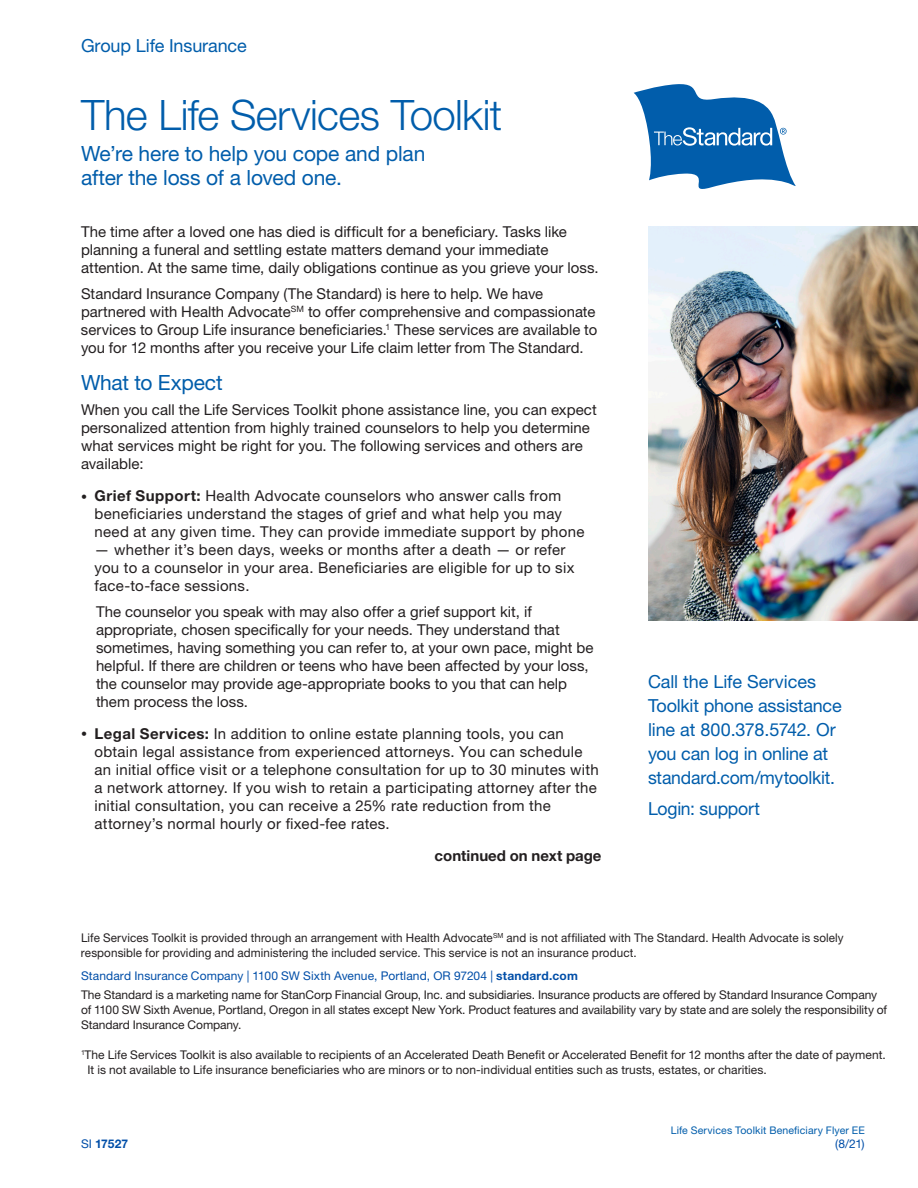
<style>
.page{position:relative;width:918px;height:1188px;background:#fff}
.page>*{position:absolute;margin:0;border:0;box-sizing:border-box;transform-origin:0 0}
.t1{font:300 42px "Helvetica Neue LT Std";letter-spacing:-.015em;color:#015dab}
.t2{font:21px/24px "Helvetica Neue LT Std";letter-spacing:-.01em;color:#015dab}
.t3{font:18px/24px "Helvetica Neue LT Std";letter-spacing:-.01em;color:#015dab}
.t4{font:15px/18px "Helvetica Neue LT Std";letter-spacing:.005em;color:#231f20}
.t5{font:700 15px "Helvetica Neue LT Std";color:#231f20}
.t6{font:12px/15px "Helvetica Neue LT Std";color:#231f20}
.t7{font:700 12px "Helvetica Neue LT Std";color:#004ea8}
.t8{font:12px "Helvetica Neue LT Std";color:#004ea8}
.t9{font:10.5px "Helvetica Neue LT Std";letter-spacing:.015em;color:#015dab}
.s1{font-weight:700;font-size:12px}
.s2{font-weight:700}
.s3{color:#004ea8}
.s4{font-weight:700;color:#004ea8}
.s5{font-weight:400}
</style>
<div class="page">
<img style="left:648px;top:226px;width:270px;height:395px">
<svg style="left:634px;top:84px;width:162px;height:105px"></svg>
<p class="t3" style="left:81px;top:33px;width:167px">Group Life Insurance</p>
<h1 class="t1" style="left:81px;top:90px;width:423px">The Life Services Toolkit</h1>
<h2 class="t2" style="left:81px;top:141px;width:346px">We’re here to help you cope and plan after the loss of a loved one.</h2>
<p class="t4" style="left:81px;top:223px;width:519px">The time after a loved one has died is difficult for a beneficiary. Tasks like planning a funeral and settling estate matters demand your immediate attention. At the same time, daily obligations continue as you grieve your loss.</p>
<p class="t4" style="left:81px;top:284px;width:518px">Standard Insurance Company (The Standard) is here to help. We have partnered with Health Advocate<sup>SM</sup> to offer comprehensive and compassionate services to Group Life insurance beneficiaries.<sup>1</sup> These services are available to you for 12 months after you receive your Life claim letter from The Standard.</p>
<h2 class="t2" style="left:81px;top:371px;width:143px">What to Expect</h2>
<p class="t4" style="left:81px;top:400px;width:517px">When you call the Life Services Toolkit phone assistance line, you can expect personalized attention from highly trained counselors to help you determine what services might be right for you. The following services and others are available:</p>
<p class="t4" style="left:94px;top:487px;width:492px;text-indent:-14px"><span class="s1">•</span> <span class="s2">Grief Support:</span> Health Advocate counselors who answer calls from beneficiaries understand the stages of grief and what help you may need at any given time. They can provide immediate support by phone</p>
<p class="t4" style="left:94px;top:541px;width:481px">— whether it’s been days, weeks or months after a death — or refer you to a counselor in your area. Beneficiaries are eligible for up to six face-to-face sessions.</p>
<p class="t4" style="left:96px;top:602px;width:499px">The counselor you speak with may also offer a grief support kit, if appropriate, chosen specifically for your needs. They understand that sometimes, having something you can refer to, at your own pace, might be helpful. If there are children or teens who have been affected by your loss, the counselor may provide age-appropriate books to you that can help them process the loss.</p>
<p class="t4" style="left:94px;top:725px;width:506px;text-indent:-14px"><span class="s1">•</span> <span class="s2">Legal Services:</span> In addition to online estate planning tools, you can obtain legal assistance from experienced attorneys. You can schedule an initial office visit or a telephone consultation for up to 30 minutes with a network attorney. If you wish to retain a participating attorney after the initial consultation, you can receive a 25% rate reduction from the attorney’s normal hourly or fixed-fee rates.</p>
<p class="t5" style="left:435px;top:846px;width:168px">continued on next page</p>
<p class="t3" style="left:648px;top:669px;width:195px">Call the Life Services<br>Toolkit phone assistance line at 800.378.5742. Or you can log in online at standard.com/mytoolkit.</p>
<p class="t3" style="left:648px;top:796px;width:113px">Login: support</p>
<p class="t6" style="left:81px;top:930px;width:764px">Life Services Toolkit is provided through an arrangement with Health Advocate<sup>SM</sup> and is not affiliated with The Standard. Health Advocate is solely responsible for providing and administering the included service. This service is not an insurance product.</p>
<p class="t6" style="left:81px;top:966px;width:798px;line-height:19.5px"><span class="s3">Standard Insurance Company | 1100 SW Sixth Avenue, Portland, OR 97204 |</span> <span class="s4">standard.com<br></span>The Standard is a marketing name for StanCorp Financial Group, Inc. and subsidiaries. Insurance products are offered by Standard Insurance Company</p>
<p class="t6" style="left:81px;top:1002px;width:808px">of 1100 SW Sixth Avenue, Portland, Oregon in all states except New York. Product features and availability vary by state and are solely the responsibility of<br>Standard Insurance Company.</p>
<p class="t6" style="left:87px;top:1047px;width:800px;text-indent:-6px"><sup>1</sup>The Life Services Toolkit is also available to recipients of an Accelerated Death Benefit or Accelerated Benefit for 12 months after the date of payment.<br>It is not available to Life insurance beneficiaries who are minors or to non-individual entities such as trusts, estates, or charities.</p>
<p class="t9" style="left:671px;top:1124px;width:196px">Life Services Toolkit Beneficiary Flyer EE</p>
<p class="t7" style="left:81px;top:1136px;width:49px"><span class="s5">SI</span> 17527</p>
<p class="t8" style="left:835px;top:1136px;width:31px">(8/21)</p>
</div>
